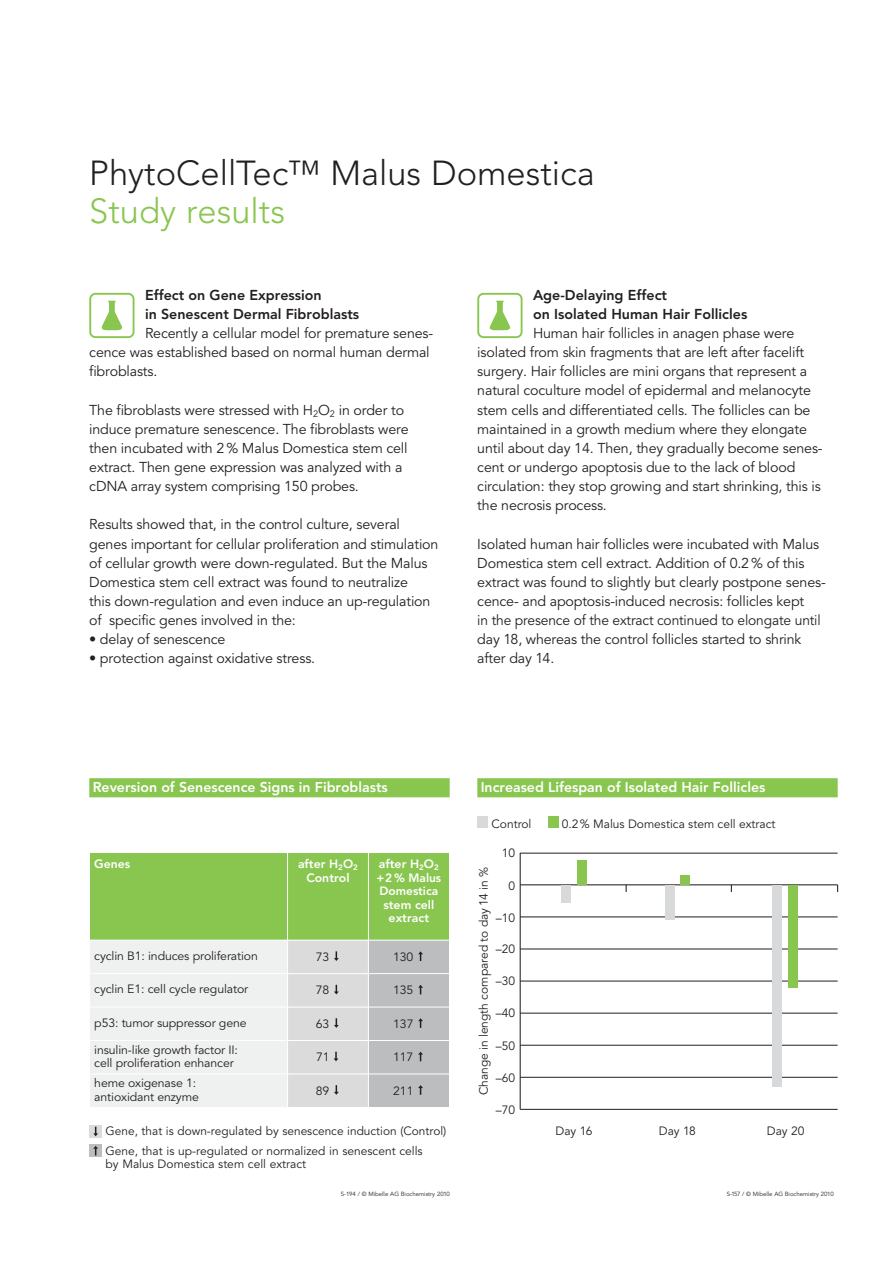
<style>
.page{position:relative;width:893px;height:1263px;background:#fff}
.page>*{position:absolute;margin:0;border:0;box-sizing:border-box;transform-origin:0 0}
.t1{font:300 34.5px "Avenir LT Std";color:#231f20}
.t2{font:300 34.5px "Avenir LT Std";color:#89c650}
.t3{font:14.25px/19.2px "Avenir LT Std";letter-spacing:-.01em;color:#231f20}
.t4{font:800 14.25px/19.2px "Avenir LT Std";color:#231f20}
.t5{font:800 14.1px "Avenir LT Std";color:#fff}
.t6{font:12px/13.5px "Avenir LT Std";color:#231f20}
.t7{font:800 12px/13.5px "Avenir LT Std";color:#fff;text-align:center}
.t8{font:6px "Avenir LT Std";color:#231f20}
</style>
<div class="page">
<div style="left:477px;top:778px;width:361px;height:19px;background:#89c650"></div>
<div style="left:89px;top:778px;width:361px;height:19px;background:#89c650"></div>
<div style="left:477px;top:816px;width:11px;height:12px;background:#d8d9da"></div>
<div style="left:548px;top:816px;width:10px;height:12px;background:#89c650"></div>
<hr style="left:520px;top:884px;width:318px;height:1px;background:#231f20">
<hr style="left:520px;top:853px;width:1px;height:256px;background:#231f20">
<hr style="left:520px;top:1109px;width:318px;height:1px;background:#231f20">
<hr style="left:520px;top:1077px;width:318px;height:1px;background:#231f20">
<hr style="left:520px;top:1045px;width:318px;height:1px;background:#231f20">
<hr style="left:520px;top:1013px;width:318px;height:1px;background:#231f20">
<hr style="left:520px;top:981px;width:318px;height:1px;background:#231f20">
<hr style="left:520px;top:949px;width:318px;height:1px;background:#231f20">
<hr style="left:520px;top:917px;width:318px;height:1px;background:#231f20">
<hr style="left:520px;top:853px;width:318px;height:1px;background:#231f20">
<div style="left:788px;top:885px;width:9px;height:103px;background:#89c650"></div>
<div style="left:681px;top:875px;width:9px;height:9px;background:#89c650"></div>
<div style="left:577px;top:860px;width:10px;height:24px;background:#89c650"></div>
<div style="left:772px;top:885px;width:10px;height:201px;background:#d8d9da"></div>
<div style="left:665px;top:885px;width:9px;height:35px;background:#d8d9da"></div>
<div style="left:561px;top:885px;width:10px;height:18px;background:#d8d9da"></div>
<svg style="left:89px;top:293px;width:45px;height:45px"></svg>
<div style="left:90px;top:853px;width:198px;height:87px;background:#89c650"></div>
<div style="left:288px;top:853px;width:80px;height:87px;background:#89c650"></div>
<div style="left:368px;top:853px;width:81px;height:87px;background:#89c650"></div>
<div style="left:90px;top:940px;width:198px;height:33px;background:#eff0f0"></div>
<div style="left:288px;top:940px;width:80px;height:33px;background:#dbdbdb"></div>
<svg style="left:334px;top:951px;width:5px;height:10px"></svg>
<div style="left:368px;top:940px;width:81px;height:33px;background:#bcbdbe"></div>
<svg style="left:418px;top:951px;width:5px;height:10px"></svg>
<div style="left:90px;top:973px;width:198px;height:34px;background:#eff0f0"></div>
<div style="left:288px;top:973px;width:80px;height:34px;background:#dbdbdb"></div>
<svg style="left:334px;top:985px;width:5px;height:9px"></svg>
<div style="left:368px;top:973px;width:81px;height:34px;background:#bcbdbe"></div>
<svg style="left:418px;top:985px;width:5px;height:9px"></svg>
<div style="left:90px;top:1007px;width:198px;height:33px;background:#eff0f0"></div>
<div style="left:288px;top:1007px;width:80px;height:33px;background:#dbdbdb"></div>
<svg style="left:334px;top:1018px;width:5px;height:10px"></svg>
<div style="left:368px;top:1007px;width:81px;height:33px;background:#bcbdbe"></div>
<svg style="left:418px;top:1018px;width:5px;height:10px"></svg>
<div style="left:90px;top:1040px;width:198px;height:34px;background:#eff0f0"></div>
<div style="left:288px;top:1040px;width:80px;height:34px;background:#dbdbdb"></div>
<svg style="left:334px;top:1052px;width:4px;height:9px"></svg>
<div style="left:368px;top:1040px;width:81px;height:34px;background:#bcbdbe"></div>
<svg style="left:418px;top:1052px;width:5px;height:9px"></svg>
<div style="left:90px;top:1074px;width:198px;height:33px;background:#eff0f0"></div>
<div style="left:288px;top:1074px;width:80px;height:33px;background:#dbdbdb"></div>
<svg style="left:334px;top:1085px;width:5px;height:10px"></svg>
<div style="left:368px;top:1074px;width:81px;height:33px;background:#bcbdbe"></div>
<svg style="left:418px;top:1085px;width:5px;height:10px"></svg>
<hr style="left:287px;top:853px;width:1px;height:255px;background:#fff">
<hr style="left:368px;top:853px;width:1px;height:255px;background:#fff">
<hr style="left:89px;top:940px;width:361px;height:1px;background:#fff">
<hr style="left:89px;top:973px;width:361px;height:1px;background:#fff">
<hr style="left:89px;top:1007px;width:361px;height:1px;background:#fff">
<hr style="left:89px;top:1040px;width:361px;height:1px;background:#fff">
<hr style="left:89px;top:1073px;width:361px;height:1px;background:#fff">
<div style="left:89px;top:1125px;width:13px;height:13px;background:#dbdbdb"></div>
<svg style="left:93px;top:1127px;width:5px;height:9px"></svg>
<div style="left:89px;top:1144px;width:13px;height:13px;background:#bcbdbe"></div>
<svg style="left:93px;top:1146px;width:5px;height:9px"></svg>
<svg style="left:477px;top:293px;width:45px;height:45px"></svg>
<h1 class="t1" style="left:89px;top:156px;width:507px">PhytoCellTec™ Malus Domestica</h1>
<h1 class="t2" style="left:89px;top:195px;width:197px">Study results</h1>
<p class="t4" style="left:145px;top:286px;width:216px">Effect on Gene Expression<br>in Senescent Dermal Fibroblasts</p>
<p class="t3" style="left:89px;top:325px;width:345px;text-indent:56px">Recently a cellular model for premature senes&shy;cence was established based on normal human dermal fibroblasts.</p>
<p class="t3" style="left:89px;top:401px;width:321px">The fibroblasts were stressed with H<sub>2</sub>O<sub>2</sub> in order to induce premature senescence. The fibroblasts were then incubated with 2 % Malus Domestica stem cell extract. Then gene expression was analyzed with a cDNA array system comprising 150 probes.</p>
<p class="t3" style="left:89px;top:516px;width:351px">Results showed that, in the control culture, several genes important for cellular proliferation and stimulation of cellular growth were down-regulated. But the Malus Domestica stem cell extract was found to neutralize<br>this down-regulation and even induce an up-regulation of specific genes involved in the:</p>
<p class="t3" style="left:89px;top:631px;width:138px">• delay of senescence</p>
<p class="t3" style="left:89px;top:650px;width:227px">• protection against oxidative stress.</p>
<p class="t4" style="left:533px;top:286px;width:216px">Age-Delaying Effect<br>on Isolated Human Hair Follicles</p>
<p class="t3" style="left:477px;top:325px;width:347px;text-indent:56px">Human hair follicles in anagen phase were isolated from skin fragments that are left after facelift surgery. Hair follicles are mini organs that represent a natural coculture model of epidermal and melanocyte stem cells and differentiated cells. The follicles can be maintained in a growth medium where they elongate until about day 14. Then, they gradually become senes&shy;cent or undergo apoptosis due to the lack of blood circulation: they stop growing and start shrinking, this is the necrosis process.</p>
<p class="t3" style="left:477px;top:535px;width:350px">Isolated human hair follicles were incubated with Malus Domestica stem cell extract. Addition of 0.2 % of this extract was found to slightly but clearly postpone senes&shy;cence- and apoptosis-induced necrosis: follicles kept<br>in the presence of the extract continued to elongate until day 18, whereas the control follicles started to shrink after day 14.</p>
<p class="t5" style="left:93px;top:782px;width:297px">Reversion of Senescence Signs in Fibroblasts</p>
<p class="t5" style="left:481px;top:782px;width:286px">Increased Lifespan of Isolated Hair Follicles</p>
<p class="t7" style="left:94px;top:858px;width:38px">Genes</p>
<p class="t7" style="left:298px;top:858px;width:61px">after H<sub>2</sub>O<sub>2<br></sub>Control</p>
<p class="t7" style="left:376px;top:858px;width:66px">after H<sub>2</sub>O<sub>2 </sub>+2 % Malus<br>Domestica stem cell extract</p>
<p class="t6" style="left:94px;top:950px;width:165px">cyclin B1: induces proliferation</p>
<p class="t6" style="left:316px;top:951px;width:15px">73</p>
<p class="t6" style="left:393px;top:951px;width:22px">130</p>
<p class="t6" style="left:94px;top:983px;width:156px">cyclin E1: cell cycle regulator</p>
<p class="t6" style="left:316px;top:984px;width:15px">78</p>
<p class="t6" style="left:393px;top:984px;width:22px">135</p>
<p class="t6" style="left:94px;top:1017px;width:154px">p53: tumor suppressor gene</p>
<p class="t6" style="left:316px;top:1018px;width:15px">63</p>
<p class="t6" style="left:393px;top:1018px;width:22px">137</p>
<p class="t6" style="left:94px;top:1044px;width:145px">insulin-like growth factor II: cell proliferation enhancer</p>
<p class="t6" style="left:316px;top:1051px;width:15px">71</p>
<p class="t6" style="left:393px;top:1051px;width:22px">117</p>
<p class="t6" style="left:94px;top:1077px;width:106px">heme oxigenase 1: antioxidant enzyme</p>
<p class="t6" style="left:316px;top:1085px;width:15px">89</p>
<p class="t6" style="left:393px;top:1085px;width:22px">211</p>
<p class="t6" style="left:106px;top:1122px;width:342px;line-height:20px">Gene, that is down-regulated by senescence induction (Control)<br>Gene, that is up-regulated or normalized in senescent cells</p>
<p class="t6" style="left:106px;top:1158px;width:202px">by Malus Domestica stem cell extract</p>
<p class="t8" style="left:341px;top:1192px;width:110px">S-194 / © Mibelle AG Biochemistry 2010</p>
<p class="t6" style="left:491px;top:818px;width:41px">Control</p>
<p class="t6" style="left:562px;top:818px;width:215px">0.2% Malus Domestica stem cell extract</p>
<p class="t6" style="left:502px;top:847px;width:15px">10</p>
<p class="t6" style="left:477px;top:1095px;width:230px;rotate:-90deg">Change in length compared to day 14 in %</p>
<p class="t6" style="left:509px;top:880px;width:8px">0</p>
<p class="t6" style="left:496px;top:911px;width:21px">–10</p>
<p class="t6" style="left:496px;top:943px;width:21px">–20</p>
<p class="t6" style="left:496px;top:975px;width:21px">–30</p>
<p class="t6" style="left:496px;top:1007px;width:21px">–40</p>
<p class="t6" style="left:496px;top:1040px;width:21px">–50</p>
<p class="t6" style="left:496px;top:1071px;width:21px">–60</p>
<p class="t6" style="left:496px;top:1104px;width:21px">–70</p>
<p class="t6" style="left:555px;top:1125px;width:39px">Day 16</p>
<p class="t6" style="left:659px;top:1125px;width:39px">Day 18</p>
<p class="t6" style="left:767px;top:1125px;width:39px">Day 20</p>
<p class="t8" style="left:727px;top:1191px;width:109px">S-157 / © Mibelle AG Biochemistry 2010</p>
</div>
